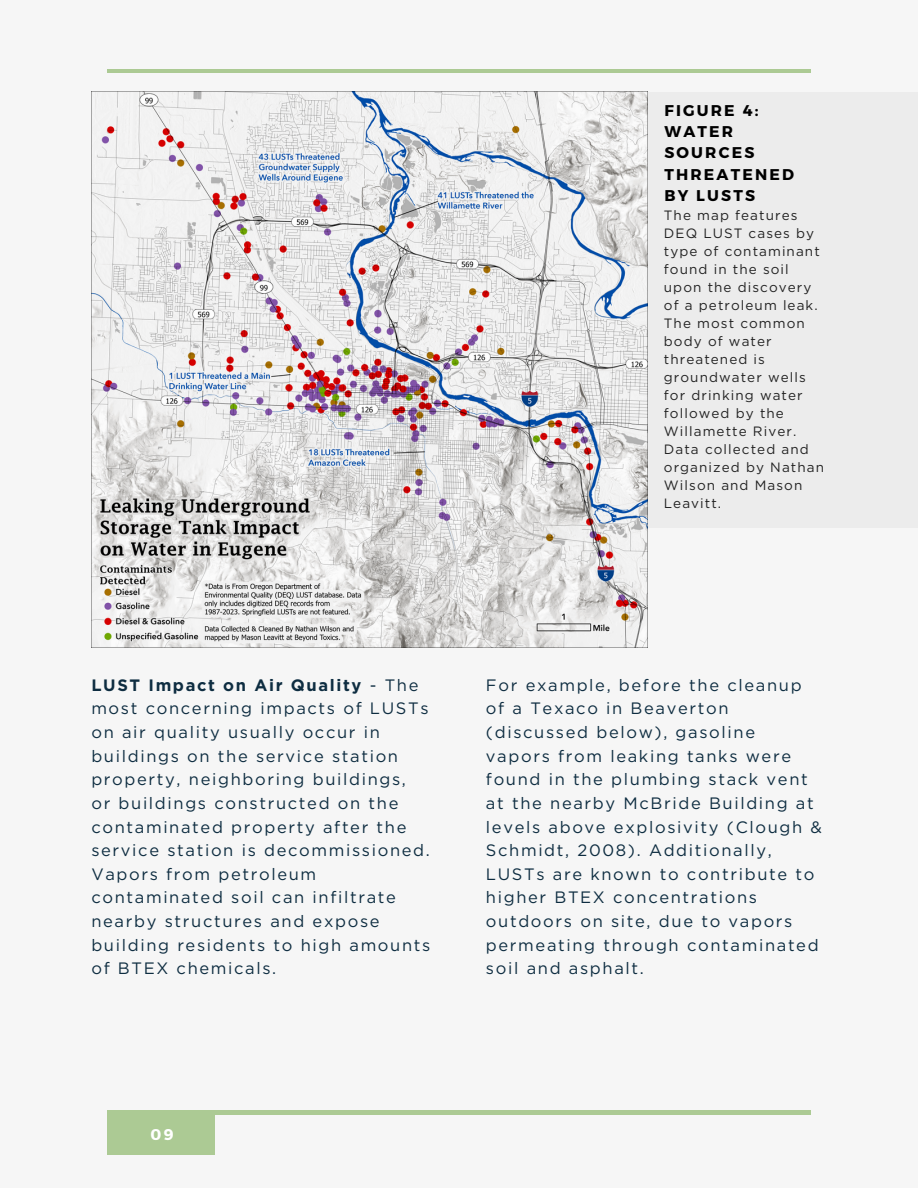
<style>
.page{position:relative;width:918px;height:1188px;background:#f6f6f6}
.page>*{position:absolute;margin:0;border:0;box-sizing:border-box;transform-origin:0 0}
.t1{font:16.5px/23.7px "Gotham";letter-spacing:.1em;color:#0e2d41}
.t2{font:700 15.6px/21.3px "Montserrat";letter-spacing:.14em;color:#000}
.t3{font:700 15.6px "Montserrat";color:#fff}
.t4{font:13.5px/18px "Gotham";letter-spacing:.08em;color:#222}
.s1{font-weight:700}
</style>
<div class="page">
<hr style="left:107px;top:69px;width:703px;height:4px;background:#acca94">
<img style="left:92px;top:92px;width:556px;height:556px">
<div style="left:107px;top:1111px;width:108px;height:44px;background:#acca94"></div>
<hr style="left:107px;top:1111px;width:703px;height:3px;background:#acca94">
<div style="left:648px;top:92px;width:270px;height:436px;background:#ececec"></div>
<p class="t2" style="left:664px;top:99px;width:131px">FIGURE 4:<br>WATER<br>SOURCES<br>THREATENED<br>BY LUSTS</p>
<p class="t4" style="left:664px;top:207px;width:162px">The map features<br>DEQ LUST cases by type of contaminant found in the soil upon the discovery of a petroleum leak.<br>The most common body of water threatened is groundwater wells for drinking water followed by the<br>Willamette River.<br>Data collected and organized by Nathan<br>Wilson and Mason<br>Leavitt.</p>
<p class="t1" style="left:91px;top:673px;width:341px"><span class="s1">LUST Impact on Air Quality</span> - The most concerning impacts of LUSTs on air quality usually occur in buildings on the service station property, neighboring buildings,<br>or buildings constructed on the contaminated property after the service station is decommissioned.<br>Vapors from petroleum contaminated soil can infiltrate nearby structures and expose building residents to high amounts of BTEX chemicals.</p>
<p class="t1" style="left:486px;top:673px;width:338px">For example, before the cleanup of a Texaco in Beaverton (discussed below), gasoline vapors from leaking tanks were found in the plumbing stack vent at the nearby McBride Building at levels above explosivity (Clough &amp;<br>Schmidt, 2008). Additionally,<br>LUSTs are known to contribute to higher BTEX concentrations outdoors on site, due to vapors permeating through contaminated soil and asphalt.</p>
<p class="t3" style="left:151px;top:1124px;width:24px">09</p>
</div>
